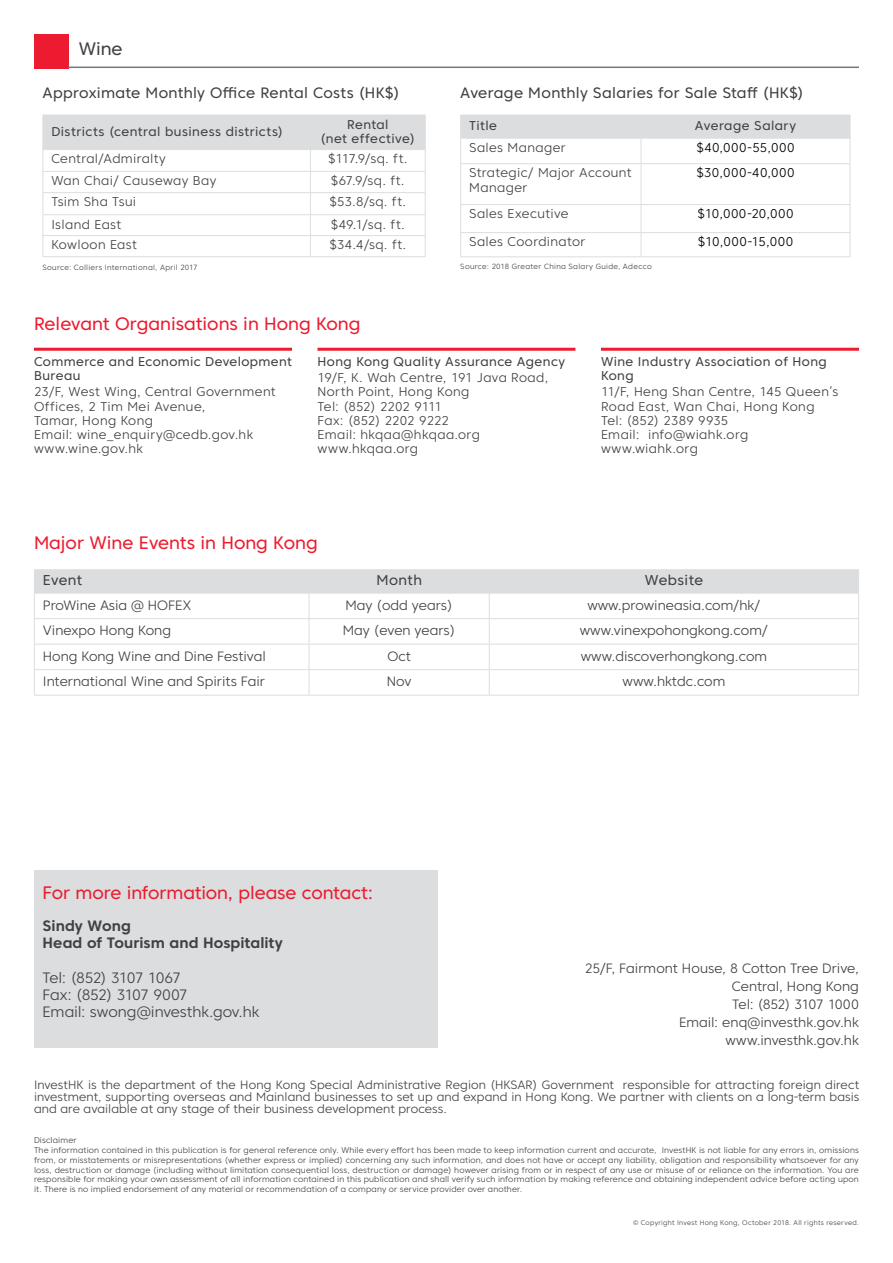
<style>
.page{position:relative;width:893px;height:1263px;background:#fff}
.page>*{position:absolute;margin:0;border:0;box-sizing:border-box;transform-origin:0 0}
.t1{font:18px "Core Sans C 45";color:#ed1b2f}
.t2{font:18px "Core Sans C 45";color:#414042}
.t3{font:15px "Core Sans C 45";letter-spacing:.02em;color:#414042}
.t4{font:300 15px/17.1px "Core Sans C 35";letter-spacing:-.015em;color:#414042}
.t5{font:700 15px/17.1px "Core Sans C 65";letter-spacing:.005em;color:#414042}
.t6{font:14.25px "Core Sans C 45";letter-spacing:.025em;color:#414042}
.t7{font:300 13.5px/18px "Core Sans C 35";color:#414042;text-align:right}
.t8{font:300 12.75px/14.2px "Core Sans C 35";letter-spacing:.025em;color:#414042}
.t9{font:12.75px/14.2px "Core Sans C 45";letter-spacing:.035em;color:#414042}
.t10{font:300 12.75px "Core Sans C 35";letter-spacing:.035em;color:#000}
.t11{font:300 12px/12px "Core Sans C 35";letter-spacing:.005em;color:#414042;text-align:justify}
.t12{font:300 8.25px/9.8px "Core Sans C 35";letter-spacing:.015em;color:#414042}
.t13{font:300 7.5px "Core Sans C 35";letter-spacing:.04em;color:#414042}
.t14{font:300 6.75px "Core Sans C 35";letter-spacing:.04em;color:#414042}
</style>
<div class="page">
<div style="left:34px;top:34px;width:34px;height:34px;background:#ed1b2f"></div>
<hr style="left:68px;top:67px;width:791px;height:1px;background:#757779">
<div style="left:34px;top:870px;width:404px;height:177px;background:#dcddde"></div>
<svg style="left:460px;top:115px;width:391px;height:48px"></svg>
<hr style="left:460px;top:163px;width:181px;height:1px;background:#dcddde">
<hr style="left:460px;top:164px;width:1px;height:40px;background:#dcddde">
<hr style="left:641px;top:163px;width:209px;height:1px;background:#dcddde">
<hr style="left:641px;top:164px;width:1px;height:40px;background:#dcddde">
<hr style="left:850px;top:164px;width:1px;height:40px;background:#dcddde">
<hr style="left:460px;top:204px;width:181px;height:1px;background:#dcddde">
<hr style="left:641px;top:204px;width:209px;height:1px;background:#dcddde">
<hr style="left:460px;top:232px;width:181px;height:1px;background:#dcddde">
<svg style="left:460px;top:205px;width:1px;height:51px"></svg>
<hr style="left:641px;top:232px;width:209px;height:1px;background:#dcddde">
<svg style="left:641px;top:205px;width:1px;height:51px"></svg>
<svg style="left:850px;top:205px;width:1px;height:51px"></svg>
<hr style="left:460px;top:256px;width:181px;height:1px;background:#dcddde">
<hr style="left:641px;top:256px;width:209px;height:1px;background:#dcddde">
<svg style="left:43px;top:115px;width:383px;height:141px"></svg>
<hr style="left:43px;top:256px;width:267px;height:1px;background:#dcddde">
<hr style="left:310px;top:256px;width:116px;height:1px;background:#dcddde">
<hr style="left:34px;top:348px;width:258px;height:3px;background:#ed1b2f">
<hr style="left:317px;top:348px;width:258px;height:3px;background:#ed1b2f">
<hr style="left:601px;top:348px;width:258px;height:3px;background:#ed1b2f">
<hr style="left:34px;top:569px;width:275px;height:1px;background:#dcddde">
<hr style="left:309px;top:569px;width:180px;height:1px;background:#dcddde">
<hr style="left:489px;top:569px;width:370px;height:1px;background:#dcddde">
<svg style="left:34px;top:570px;width:825px;height:125px"></svg>
<hr style="left:34px;top:695px;width:275px;height:1px;background:#dcddde">
<hr style="left:309px;top:695px;width:180px;height:1px;background:#dcddde">
<hr style="left:489px;top:695px;width:370px;height:1px;background:#dcddde">
<h1 class="t2" style="left:79px;top:37px;width:45px">Wine</h1>
<h2 class="t3" style="left:43px;top:83px;width:359px">Approximate Monthly Office Rental Costs (HK$)</h2>
<h3 class="t9" style="left:51px;top:124px;width:233px">Districts (central business districts)</h3>
<h3 class="t9" style="left:321px;top:117px;width:96px;text-align:center">Rental<br>(net effective)</h3>
<h3 class="t8" style="left:51px;top:152px;width:116px">Central/Admiralty</h3>
<h3 class="t8" style="left:328px;top:152px;width:81px">$117.9/sq. ft.</h3>
<h3 class="t8" style="left:51px;top:173px;width:166px">Wan Chai/ Causeway Bay</h3>
<h3 class="t8" style="left:331px;top:173px;width:75px">$67.9/sq. ft.</h3>
<h3 class="t8" style="left:51px;top:195px;width:86px">Tsim Sha Tsui</h3>
<h3 class="t8" style="left:329px;top:195px;width:78px">$53.8/sq. ft.</h3>
<h3 class="t8" style="left:51px;top:217px;width:72px">Island East</h3>
<h3 class="t8" style="left:331px;top:217px;width:75px">$49.1/sq. ft.</h3>
<h3 class="t8" style="left:51px;top:238px;width:87px">Kowloon East</h3>
<h3 class="t8" style="left:329px;top:238px;width:78px">$34.4/sq. ft.</h3>
<p class="t13" style="left:43px;top:263px;width:157px">Source: Colliers International, April 2017</p>
<h1 class="t1" style="left:34px;top:312px;width:328px">Relevant Organisations in Hong Kong</h1>
<h2 class="t3" style="left:460px;top:83px;width:345px">Average Monthly Salaries for Sale Staff (HK$)</h2>
<h3 class="t9" style="left:469px;top:118px;width:29px">Title</h3>
<h3 class="t9" style="left:695px;top:118px;width:103px">Average Salary</h3>
<h3 class="t8" style="left:469px;top:140px;width:98px">Sales Manager</h3>
<h3 class="t10" style="left:696px;top:139px;width:100px">$40,000-55,000</h3>
<h3 class="t8" style="left:469px;top:166px;width:164px">Strategic/ Major Account<br>Manager</h3>
<h3 class="t10" style="left:696px;top:165px;width:100px">$30,000-40,000</h3>
<h3 class="t8" style="left:469px;top:207px;width:101px">Sales Executive</h3>
<h3 class="t10" style="left:697px;top:206px;width:98px">$10,000-20,000</h3>
<h3 class="t8" style="left:469px;top:235px;width:118px">Sales Coordinator</h3>
<h3 class="t10" style="left:698px;top:234px;width:97px">$10,000-15,000</h3>
<p class="t13" style="left:460px;top:262px;width:193px">Source: 2018 Greater China Salary Guide, Adecco</p>
<h3 class="t9" style="left:34px;top:354px;width:259px">Commerce and Economic Development<br>Bureau</h3>
<h3 class="t8" style="left:34px;top:385px;width:243px">23/F, West Wing, Central Government<br>Offices, 2 Tim Mei Avenue,<br>Tamar, Hong Kong<br>Email: wine_enquiry@cedb.gov.hk www.wine.gov.hk</h3>
<h3 class="t9" style="left:317px;top:354px;width:249px">Hong Kong Quality Assurance Agency</h3>
<h3 class="t8" style="left:317px;top:370px;width:232px">19/F, K. Wah Centre, 191 Java Road,<br>North Point, Hong Kong<br>Tel: (852) 2202 9111<br>Fax: (852) 2202 9222<br>Email: hkqaa@hkqaa.org www.hkqaa.org</h3>
<h1 class="t1" style="left:34px;top:531px;width:285px">Major Wine Events in Hong Kong</h1>
<h3 class="t9" style="left:601px;top:354px;width:227px">Wine Industry Association of Hong<br>Kong</h3>
<h3 class="t8" style="left:601px;top:385px;width:239px">11/F, Heng Shan Centre, 145 Queen’s<br>Road East, Wan Chai, Hong Kong<br>Tel: (852) 2389 9935<br>Email: info@wiahk.org www.wiahk.org</h3>
<h3 class="t6" style="left:43px;top:571px;width:41px">Event</h3>
<h3 class="t6" style="left:376px;top:571px;width:47px">Month</h3>
<h3 class="t6" style="left:645px;top:571px;width:60px">Website</h3>
<h3 class="t7" style="left:43px;top:596px;width:150px">ProWine Asia @ HOFEX</h3>
<h3 class="t7" style="left:346px;top:596px;width:109px">May (odd years)</h3>
<h3 class="t7" style="left:587px;top:596px;width:174px">www.prowineasia.com/hk/</h3>
<h3 class="t7" style="left:43px;top:621px;width:130px">Vinexpo Hong Kong</h3>
<h3 class="t7" style="left:343px;top:621px;width:114px">May (even years)</h3>
<h3 class="t7" style="left:580px;top:621px;width:190px">www.vinexpohongkong.com/</h3>
<h3 class="t7" style="left:43px;top:647px;width:225px">Hong Kong Wine and Dine Festival</h3>
<h3 class="t7" style="left:387px;top:647px;width:25px">Oct</h3>
<h3 class="t7" style="left:581px;top:647px;width:188px">www.discoverhongkong.com</h3>
<h3 class="t7" style="left:43px;top:672px;width:224px">International Wine and Spirits Fair</h3>
<h3 class="t7" style="left:387px;top:672px;width:26px">Nov</h3>
<h3 class="t7" style="left:623px;top:672px;width:104px">www.hktdc.com</h3>
<h1 class="t1" style="left:43px;top:881px;width:332px">For more information, please contact:</h1>
<h2 class="t5" style="left:43px;top:917px;width:242px">Sindy Wong<br>Head of Tourism and Hospitality</h2>
<h2 class="t4" style="left:43px;top:969px;width:218px">Tel: (852) 3107 1067<br>Fax: (852) 3107 9007<br>Email: swong@investhk.gov.hk</h2>
<h3 class="t7" style="left:585px;top:959px;width:276px">25/F, Fairmont House, 8 Cotton Tree Drive,<br>Central, Hong Kong<br>Tel: (852) 3107 1000<br>Email: enq@investhk.gov.hk www.investhk.gov.hk</h3>
<p class="t11" style="left:34px;top:1078px;width:827px">InvestHK is the department of the Hong Kong Special Administrative Region (HKSAR) Government responsible for attracting foreign direct investment, supporting overseas and Mainland businesses to set up and expand in Hong Kong. We partner with clients on a long-term basis and are available at any stage of their business development process.</p>
<p class="t12" style="left:34px;top:1135px;width:826px">Disclaimer<br>The information contained in this publication is for general reference only. While every effort has been made to keep information current and accurate, InvestHK is not liable for any errors in, omissions from, or misstatements or misrepresentations (whether express or implied) concerning any such information, and does not have or accept any liability, obligation and responsibility whatsoever for any loss, destruction or damage (including without limitation consequential loss, destruction or damage) however arising from or in respect of any use or misuse of or reliance on the information. You are responsible for making your own assessment of all information contained in this publication and shall verify such information by making reference and obtaining independent advice before acting upon it. There is no implied endorsement of any material or recommendation of a company or service provider over another.</p>
<p class="t14" style="left:633px;top:1219px;width:227px">© Copyright Invest Hong Kong, October 2018. All rights reserved.</p>
</div>
